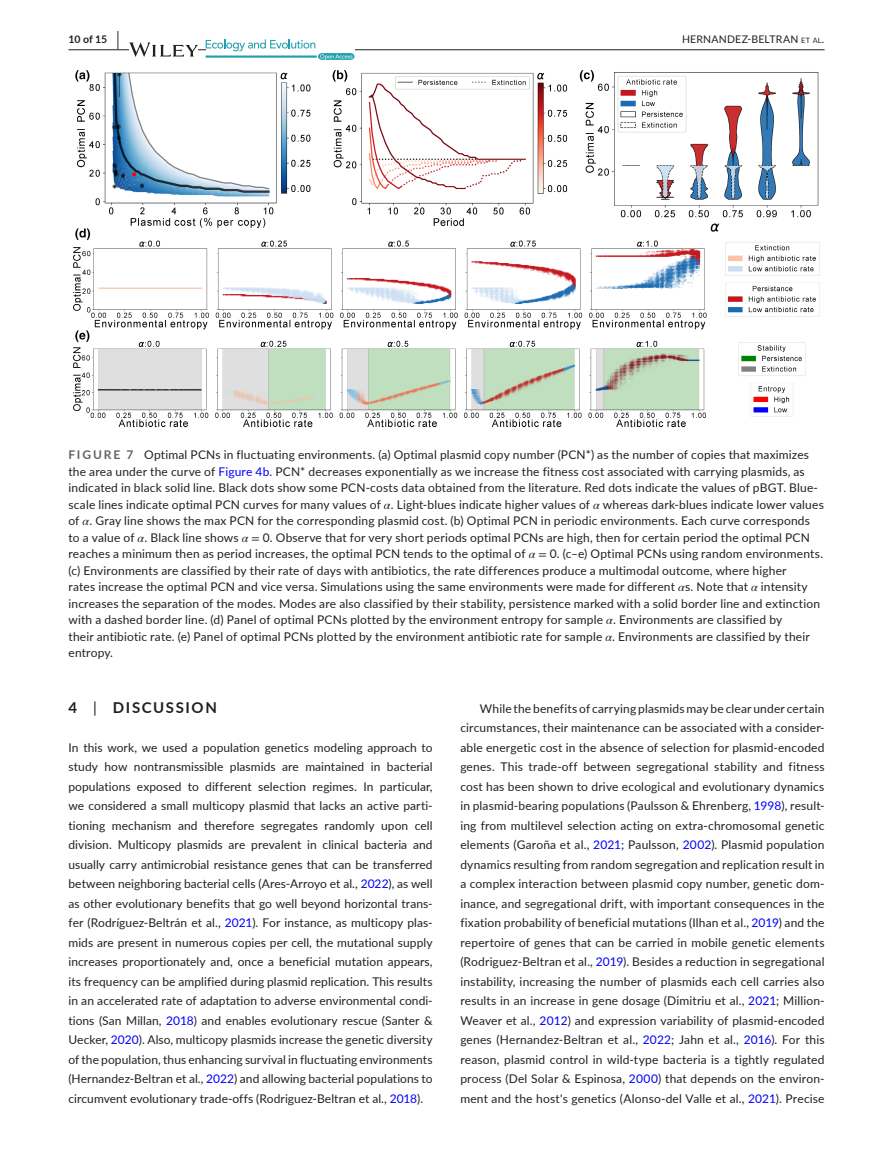
<style>
.page{position:relative;width:893px;height:1174px;background:#fff}
.page>*{position:absolute;margin:0;border:0;box-sizing:border-box;transform-origin:0 0}
.t1{font:700 15px "Lato";letter-spacing:.11em;color:#231f20}
.t2{font:12px/19.5px "Lato";letter-spacing:.015em;color:#231f20;text-align:justify}
.t3{font:10.5px "Lato";letter-spacing:.02em;color:#231f20}
.t4{font:700 10.5px "Lato";color:#231f20}
.s1{font-size:19.5px}
.s2{font-size:7.35px}
.s3{font-weight:700;color:#636366}
.s4{color:#00f}
.s5{font-family:"STIX";font-style:italic}
.s6{font-family:"STIX"}
.s7{font-weight:400}
</style>
<div class="page">
<hr style="left:68px;top:49px;width:756px;height:1px;background:#231f20">
<svg style="left:129px;top:42px;width:69px;height:15px"></svg>
<svg style="left:206px;top:39px;width:148px;height:21px"></svg>
<img style="left:73px;top:70px;width:747px;height:357px">
<p class="t4" style="left:68px;top:31px;width:52px">10 of 15 <span class="s1">|</span></p>
<p class="t3" style="left:682px;top:31px;width:144px">HERNANDEZ--BELTRAN <span class="s2">et al</span>.</p>
<p class="t2" style="left:68px;top:446px;width:757px;line-height:16.5px;text-align:left"><span class="s3">FIGURE 7</span> Optimal PCNs in fluctuating environments. (a) Optimal plasmid copy number (PCN*) as the number of copies that maximizes the area under the curve of <span class="s4">Figure 4b</span>. PCN* decreases exponentially as we increase the fitness cost associated with carrying plasmids, as indicated in black solid line. Black dots show some PCN-costs data obtained from the literature. Red dots indicate the values of pBGT. Blue&shy;scale lines indicate optimal PCN curves for many values of <span class="s5">α</span>. Light-blues indicate higher values of <span class="s5">α</span> whereas dark-blues indicate lower values of <span class="s5">α</span>. Gray line shows the max PCN for the corresponding plasmid cost. (b) Optimal PCN in periodic environments. Each curve corresponds to a value of <span class="s5">α</span>. Black line shows <span class="s5">α</span> <span class="s6">=</span> 0. Observe that for very short periods optimal PCNs are high, then for certain period the optimal PCN reaches a minimum then as period increases, the optimal PCN tends to the optimal of <span class="s5">α</span> <span class="s6">=</span> 0. (c–e) Optimal PCNs using random environments. (c) Environments are classified by their rate of days with antibiotics, the rate differences produce a multimodal outcome, where higher<br>rates increase the optimal PCN and vice versa. Simulations using the same environments were made for different <span class="s5">α</span>s. Note that <span class="s5">α</span> intensity increases the separation of the modes. Modes are also classified by their stability, persistence marked with a solid border line and extinction with a dashed border line. (d) Panel of optimal PCNs plotted by the environment entropy for sample <span class="s5">α</span>. Environments are classified by<br>their antibiotic rate. (e) Panel of optimal PCNs plotted by the environment antibiotic rate for sample <span class="s5">α</span>. Environments are classified by their entropy.</p>
<p class="t1" style="left:68px;top:696px;width:150px">4 <span class="s7">|</span> DISCUSSION</p>
<p class="t2" style="left:68px;top:737px;width:366px">In this work, we used a population genetics modeling approach to study how nontransmissible plasmids are maintained in bacterial populations exposed to different selection regimes. In particular, we considered a small multicopy plasmid that lacks an active parti&shy;tioning mechanism and therefore segregates randomly upon cell division. Multicopy plasmids are prevalent in clinical bacteria and usually carry antimicrobial resistance genes that can be transferred between neighboring bacterial cells (Ares-Arroyo et al., <span class="s4">2022</span>), as well as other evolutionary benefits that go well beyond horizontal trans&shy;fer (Rodríguez-Beltrán et al., <span class="s4">2021</span>). For instance, as multicopy plas&shy;mids are present in numerous copies per cell, the mutational supply increases proportionately and, once a beneficial mutation appears, its frequency can be amplified during plasmid replication. This results in an accelerated rate of adaptation to adverse environmental condi&shy;tions (San Millan, <span class="s4">2018</span>) and enables evolutionary rescue (Santer &amp; Uecker, <span class="s4">2020</span>). Also, multicopy plasmids increase the genetic diversity of the population, thus enhancing survival in fluctuating environments (Hernandez-Beltran et al., <span class="s4">2022</span>) and allowing bacterial populations to circumvent evolutionary trade-offs (Rodriguez-Beltran et al., <span class="s4">2018</span>).</p>
<p class="t2" style="left:460px;top:698px;width:366px;text-indent:20px">While the benefits of carrying plasmids may be clear under certain circumstances, their maintenance can be associated with a consider&shy;able energetic cost in the absence of selection for plasmid-encoded genes. This trade-off between segregational stability and fitness cost has been shown to drive ecological and evolutionary dynamics in plasmid-bearing populations (Paulsson &amp; Ehrenberg, <span class="s4">1998</span>), result&shy;ing from multilevel selection acting on extra-chromosomal genetic elements (Garoña et al., <span class="s4">2021</span>; Paulsson, <span class="s4">2002</span>). Plasmid population dynamics resulting from random segregation and replication result in a complex interaction between plasmid copy number, genetic dom&shy;inance, and segregational drift, with important consequences in the fixation probability of beneficial mutations (Ilhan et al., <span class="s4">2019</span>) and the repertoire of genes that can be carried in mobile genetic elements (Rodriguez-Beltran et al., <span class="s4">2019</span>). Besides a reduction in segregational instability, increasing the number of plasmids each cell carries also results in an increase in gene dosage (Dimitriu et al., <span class="s4">2021</span>; Million-Weaver et al., <span class="s4">2012</span>) and expression variability of plasmid-encoded genes (Hernandez-Beltran et al., <span class="s4">2022</span>; Jahn et al., <span class="s4">2016</span>). For this reason, plasmid control in wild-type bacteria is a tightly regulated process (Del Solar &amp; Espinosa, <span class="s4">2000</span>) that depends on the environ&shy;ment and the host's genetics (Alonso-del Valle et al., <span class="s4">2021</span>). Precise</p>
</div>
